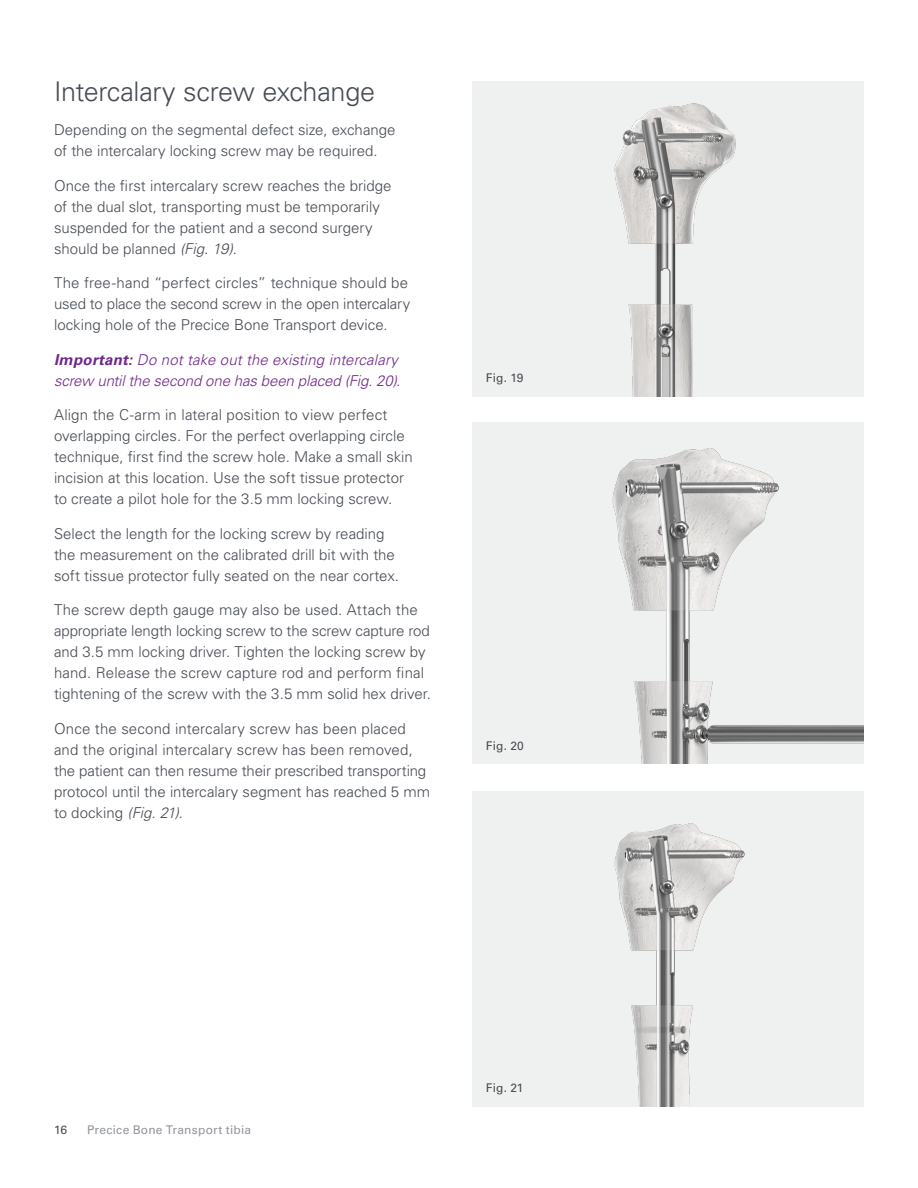
<style>
.page{position:relative;width:918px;height:1188px;background:#fff}
.page>*{position:absolute;margin:0;border:0;box-sizing:border-box;transform-origin:0 0}
.Subhead_Bold_15pt{font:300 27px "Univers LT Std";letter-spacing:-.015em;color:#464b54}
.Body_Copy_Light_10pt{font:300 15px/21px "Univers LT Std";color:#464b54}
.Body_Copy_Light_10pt-2{font:italic 300 15px/21px "Univers LT Std";letter-spacing:-.005em;color:#6f2786}
.t1{font:12px "Univers LT Std";letter-spacing:.02em;color:#91959d}
.Body_Copy_Light_10pt-3{font:12px "Univers LT Std";letter-spacing:.01em;color:#464b54}
.s1{font-style:italic}
.s2{font-weight:700}
</style>
<div class="page">
<div style="left:472px;top:423px;width:392px;height:341px;background:#eff1f0"></div>
<img style="left:612px;top:448px;width:252px;height:316px">
<div style="left:472px;top:81px;width:392px;height:315px;background:#eff1f0"></div>
<img style="left:614px;top:103px;width:122px;height:293px">
<div style="left:472px;top:791px;width:392px;height:315px;background:#eff1f0"></div>
<img style="left:614px;top:823px;width:131px;height:283px">
<p class="Subhead_Bold_15pt" style="left:54px;top:75px;width:323px">Intercalary screw exchange</p>
<p class="Body_Copy_Light_10pt" style="left:54px;top:119px;width:343px">Depending on the segmental defect size, exchange of the intercalary locking screw may be required.</p>
<p class="Body_Copy_Light_10pt" style="left:54px;top:175px;width:339px">Once the first intercalary screw reaches the bridge of the dual slot, transporting must be temporarily suspended for the patient and a second surgery should be planned <span class="s1">(Fig. 19)</span>.</p>
<p class="Body_Copy_Light_10pt" style="left:54px;top:272px;width:358px">The free-hand “perfect circles” technique should be used to place the second screw in the open intercalary locking hole of the Precice Bone Transport device.</p>
<p class="Body_Copy_Light_10pt-2" style="left:54px;top:349px;width:348px"><span class="s2">Important:</span> Do not take out the existing intercalary screw until the second one has been placed (Fig. 20).</p>
<p class="Body_Copy_Light_10pt" style="left:54px;top:404px;width:360px">Align the C-arm in lateral position to view perfect overlapping circles. For the perfect overlapping circle technique, first find the screw hole. Make a small skin incision at this location. Use the soft tissue protector to create a pilot hole for the 3.5 mm locking screw.</p>
<p class="Body_Copy_Light_10pt" style="left:54px;top:523px;width:347px">Select the length for the locking screw by reading the measurement on the calibrated drill bit with the soft tissue protector fully seated on the near cortex.</p>
<p class="Body_Copy_Light_10pt" style="left:54px;top:599px;width:379px">The screw depth gauge may also be used. Attach the appropriate length locking screw to the screw capture rod and 3.5 mm locking driver. Tighten the locking screw by hand. Release the screw capture rod and perform final tightening of the screw with the 3.5 mm solid hex driver.</p>
<p class="Body_Copy_Light_10pt" style="left:54px;top:718px;width:378px">Once the second intercalary screw has been placed and the original intercalary screw has been removed, the patient can then resume their prescribed transporting protocol until the intercalary segment has reached 5 mm to docking <span class="s1">(Fig. 21)</span>.</p>
<p class="Body_Copy_Light_10pt-3" style="left:486px;top:371px;width:39px">Fig. 19</p>
<p class="Body_Copy_Light_10pt-3" style="left:486px;top:739px;width:40px">Fig. 20</p>
<p class="Body_Copy_Light_10pt-3" style="left:54px;top:1123px;width:15px">16</p>
<p class="t1" style="left:87px;top:1123px;width:166px">Precice Bone Transport tibia</p>
<p class="Body_Copy_Light_10pt-3" style="left:486px;top:1081px;width:39px">Fig. 21</p>
</div>
